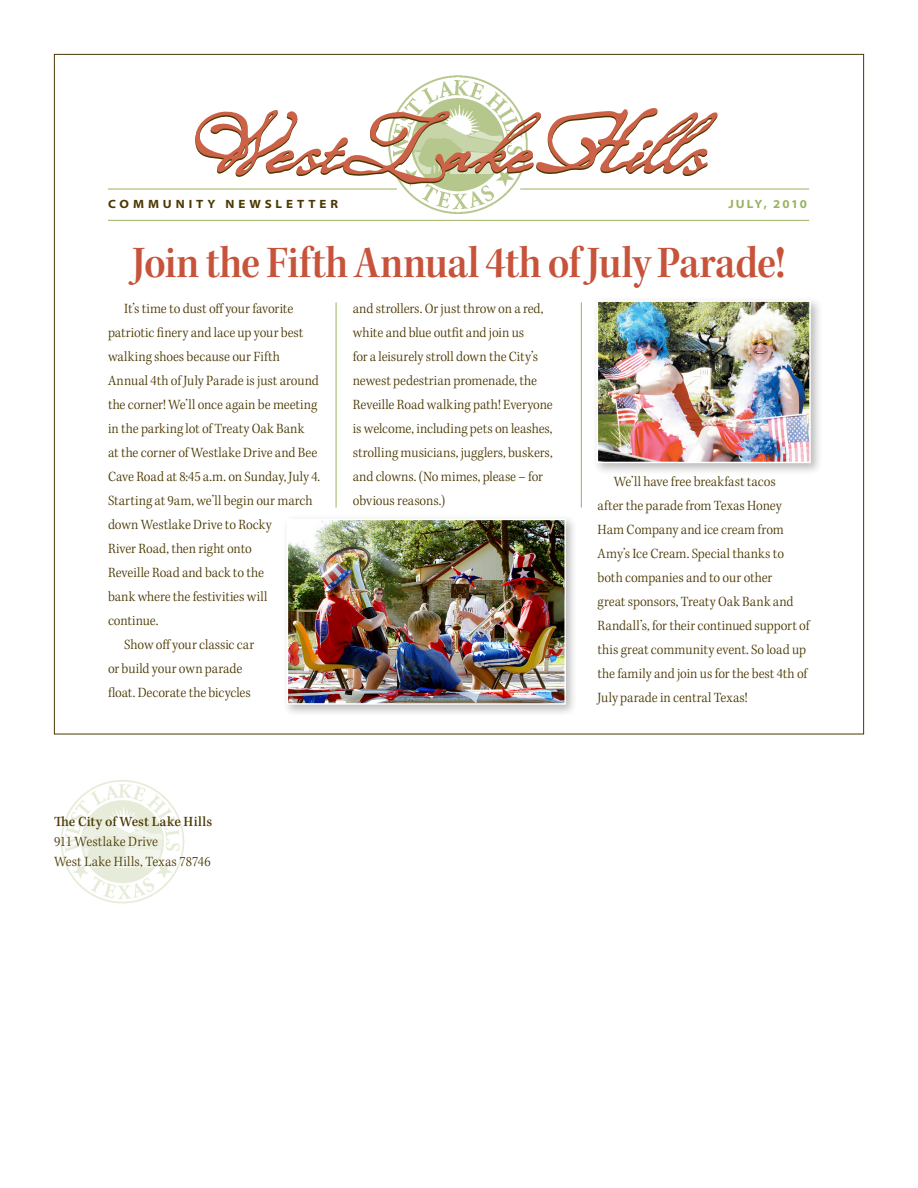
<style>
.page{position:relative;width:918px;height:1188px;background:#fff}
.page>*{position:absolute;margin:0;border:0;box-sizing:border-box;transform-origin:0 0}
.t1{font:46.5px "Kepler Std Semibold Scn Subh";letter-spacing:-.01em;color:#c7533b}
.Copy_1{font:14.7px/24px "Kepler Std Light Scn";color:#4a3800}
.Copy_1_Lead_Paragrap{font:14.7px "Kepler Std Light Scn";letter-spacing:.01em;color:#4a3800}
.Copy_1_Lead_Paragrap-2{font:14.7px "Kepler Std Medium Scn Capt";letter-spacing:.015em;color:#4a3800}
.t2{font:700 semi-expanded 12px "Myriad Pro";letter-spacing:.325em;color:#4a3800}
.t3{font:700 semi-expanded 12px "Myriad Pro";letter-spacing:.165em;color:#99b361}
</style>
<div class="page">
<img style="left:60px;top:780px;width:125px;height:124px">
<hr style="left:336px;top:302px;width:1px;height:206px;background:#99b361">
<hr style="left:581px;top:302px;width:1px;height:206px;background:#99b361">
<img style="left:385px;top:75px;width:146px;height:139px">
<hr style="left:108px;top:189px;width:289px;height:1px;background:#99b361">
<hr style="left:520px;top:189px;width:289px;height:1px;background:#99b361">
<hr style="left:108px;top:220px;width:701px;height:1px;background:#99b361">
<svg style="left:195px;top:108px;width:523px;height:76px"></svg>
<div style="left:592px;top:296px;width:231px;height:179px;background:#231f20;opacity:.3"></div>
<img style="left:600px;top:303px;width:208px;height:157px">
<div style="left:597px;top:300px;width:214px;height:163px;border:2px solid #fff"></div>
<div style="left:282px;top:514px;width:296px;height:203px;background:#231f20;opacity:.3"></div>
<img style="left:290px;top:522px;width:273px;height:180px">
<div style="left:287px;top:519px;width:279px;height:186px;border:2px solid #fff"></div>
<p class="t2" style="left:108px;top:197px;width:232px">COMMUNITY NEWSLETT ER</p>
<p class="t3" style="left:728px;top:197px;width:80px">JULY, 2010</p>
<p class="t1" style="left:132px;top:236px;width:655px">Join the Fifth Annual 4th of July Parade!</p>
<p class="Copy_1" style="left:108px;top:297px;width:214px;text-indent:16px">It’s time to dust off your favorite patriotic finery and lace up your best walking shoes because our Fifth<br>Annual 4th of July Parade is just around the corner! We’ll once again be meeting in the parking lot of Treaty Oak Bank<br>at the corner of Westlake Drive and Bee<br>Cave Road at 8:45 a.m. on Sunday, July 4.<br>Starting at 9am, we’ll begin our march down Westlake Drive to Rocky<br>River Road, then right onto<br>Reveille Road and back to the<br>bank where the festivities will continue.</p>
<p class="Copy_1" style="left:108px;top:633px;width:148px;text-indent:16px">Show off your classic car or build your own parade float. Decorate the bicycles</p>
<p class="Copy_1" style="left:353px;top:297px;width:201px">and strollers. Or just throw on a red, white and blue outfit and join us<br>for a leisurely stroll down the City’s newest pedestrian promenade, the Reveille Road walking path! Everyone is welcome, including pets on leashes, strolling musicians, jugglers, buskers, and clowns. (No mimes, please – for obvious reasons.)</p>
<p class="Copy_1_Lead_Paragrap-2" style="left:54px;top:813px;width:160px">The City of West Lake Hills</p>
<p class="Copy_1_Lead_Paragrap" style="left:54px;top:833px;width:106px">911 Westlake Drive</p>
<p class="Copy_1_Lead_Paragrap" style="left:54px;top:853px;width:158px">West Lake Hills, Texas 78746</p>
<p class="Copy_1" style="left:598px;top:470px;width:213px;text-indent:16px">We’ll have free breakfast tacos<br>after the parade from Texas Honey Ham Company and ice cream from Amy’s Ice Cream. Special thanks to both companies and to our other<br>great sponsors, Treaty Oak Bank and Randall’s, for their continued support of this great community event. So load up the family and join us for the best 4th of July parade in central Texas!</p>
</div>
